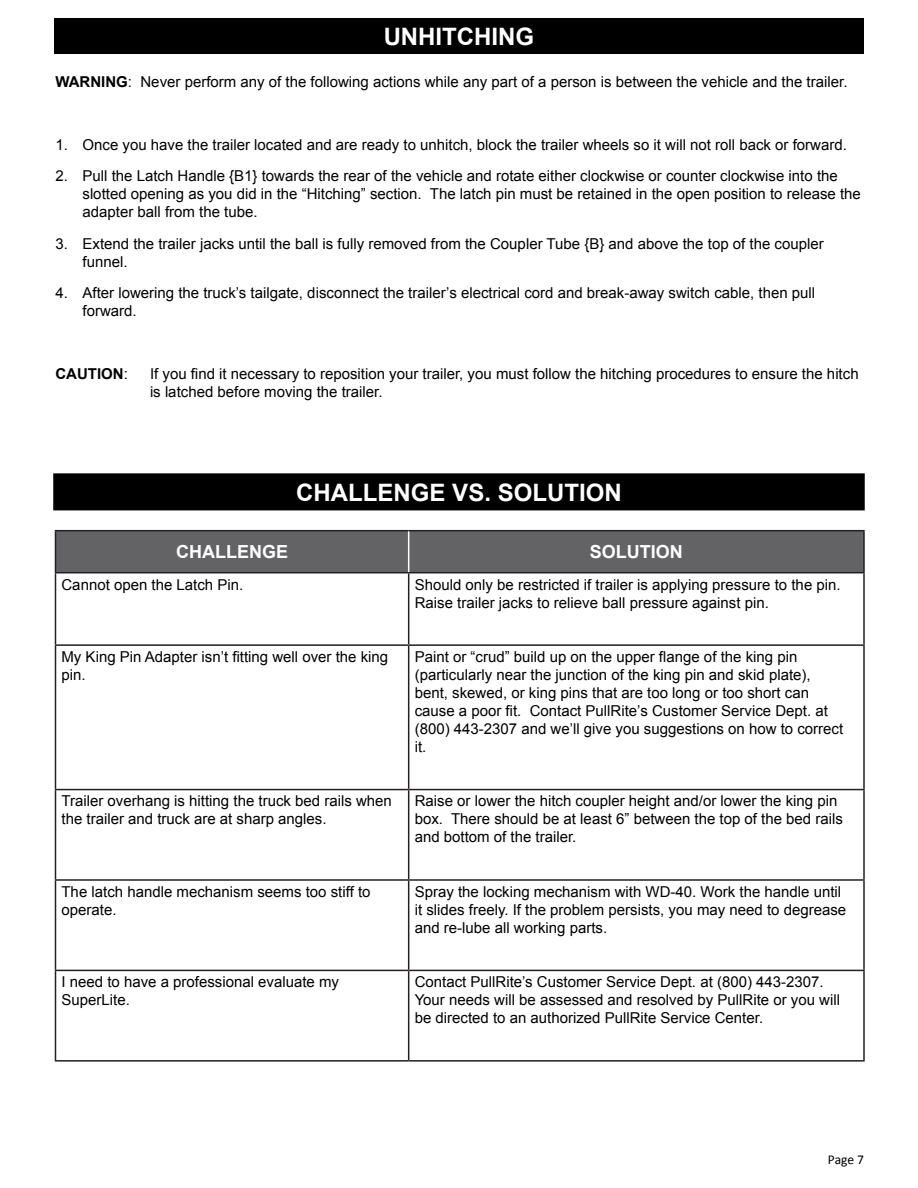
<style>
.page{position:relative;width:918px;height:1188px;background:#fff}
.page>*{position:absolute;margin:0;border:0;box-sizing:border-box;transform-origin:0 0}
.t1{font:700 24px "Arial";color:#fff}
.t2{font:700 18px "Arial";color:#fff}
.t3{font:15px/18px "Arial";color:#000}
.t4{font:700 15px "Arial";color:#000}
.t5{font:13.5px "Calibri";color:#000}
.s1{font-weight:700}
.s2{font-weight:400}
</style>
<div class="page">
<div style="left:54px;top:474px;width:810px;height:36px;background:#000"></div>
<div style="left:53px;top:473px;width:812px;height:37px;border:2px solid #000"></div>
<div style="left:54px;top:18px;width:810px;height:36px;background:#000"></div>
<div style="left:56px;top:531px;width:807px;height:41px;background:#636366"></div>
<hr style="left:55px;top:530px;width:354px;height:1px;background:#231f20">
<hr style="left:55px;top:531px;width:1px;height:41px;background:#231f20">
<hr style="left:409px;top:530px;width:456px;height:1px;background:#231f20">
<hr style="left:863px;top:531px;width:2px;height:41px;background:#231f20">
<hr style="left:55px;top:572px;width:354px;height:1px;background:#231f20">
<hr style="left:55px;top:573px;width:1px;height:71px;background:#231f20">
<hr style="left:409px;top:572px;width:456px;height:1px;background:#231f20">
<hr style="left:408px;top:573px;width:1px;height:71px;background:#231f20">
<hr style="left:863px;top:573px;width:2px;height:71px;background:#231f20">
<hr style="left:55px;top:644px;width:354px;height:2px;background:#231f20">
<hr style="left:55px;top:646px;width:1px;height:143px;background:#231f20">
<hr style="left:409px;top:644px;width:456px;height:2px;background:#231f20">
<hr style="left:408px;top:646px;width:1px;height:143px;background:#231f20">
<hr style="left:863px;top:646px;width:2px;height:143px;background:#231f20">
<hr style="left:55px;top:789px;width:354px;height:1px;background:#231f20">
<hr style="left:55px;top:790px;width:1px;height:89px;background:#231f20">
<hr style="left:409px;top:789px;width:456px;height:1px;background:#231f20">
<hr style="left:408px;top:790px;width:1px;height:89px;background:#231f20">
<hr style="left:863px;top:790px;width:2px;height:89px;background:#231f20">
<hr style="left:55px;top:879px;width:354px;height:2px;background:#231f20">
<hr style="left:55px;top:881px;width:1px;height:89px;background:#231f20">
<hr style="left:409px;top:879px;width:456px;height:2px;background:#231f20">
<hr style="left:408px;top:881px;width:1px;height:89px;background:#231f20">
<hr style="left:863px;top:881px;width:2px;height:89px;background:#231f20">
<hr style="left:55px;top:970px;width:354px;height:1px;background:#231f20">
<hr style="left:55px;top:971px;width:1px;height:89px;background:#231f20">
<hr style="left:409px;top:970px;width:456px;height:1px;background:#231f20">
<hr style="left:408px;top:971px;width:1px;height:89px;background:#231f20">
<hr style="left:863px;top:971px;width:2px;height:89px;background:#231f20">
<hr style="left:55px;top:1060px;width:354px;height:2px;background:#231f20">
<hr style="left:409px;top:1060px;width:456px;height:2px;background:#231f20">
<hr style="left:408px;top:531px;width:1px;height:41px;background:#fff">
<h1 class="t1" style="left:384px;top:21px;width:152px">UNHITCHING</h1>
<p class="t3" style="left:56px;top:73px;width:794px"><span class="s1">WARNING</span>: Never perform any of the following actions while any part of a person is between the vehicle and the trailer.</p>
<p class="t3" style="left:56px;top:136px;width:793px">1. Once you have the trailer located and are ready to unhitch, block the trailer wheels so it will not roll back or forward.</p>
<p class="t3" style="left:82px;top:167px;width:780px;text-indent:-27px">2. Pull the Latch Handle {B1} towards the rear of the vehicle and rotate either clockwise or counter clockwise into the slotted opening as you did in the “Hitching” section. The latch pin must be retained in the open position to release the adapter ball from the tube.</p>
<p class="t3" style="left:82px;top:235px;width:743px;text-indent:-27px">3. Extend the trailer jacks until the ball is fully removed from the Coupler Tube {B} and above the top of the coupler funnel.</p>
<p class="t3" style="left:82px;top:284px;width:734px;text-indent:-27px">4. After lowering the truck’s tailgate, disconnect the trailer’s electrical cord and break-away switch cable, then pull forward.</p>
<p class="t4" style="left:56px;top:364px;width:74px">CAUTION<span class="s2">:</span></p>
<p class="t3" style="left:150px;top:365px;width:710px">If you find it necessary to reposition your trailer, you must follow the hitching procedures to ensure the hitch is latched before moving the trailer.</p>
<h1 class="t1" style="left:296px;top:476px;width:327px">CHALLENGE VS. SOLUTION</h1>
<p class="t2" style="left:176px;top:540px;width:113px">CHALLENGE</p>
<p class="t2" style="left:590px;top:540px;width:95px">SOLUTION</p>
<p class="t3" style="left:62px;top:576px;width:183px">Cannot open the Latch Pin.</p>
<p class="t3" style="left:415px;top:576px;width:428px">Should only be restricted if trailer is applying pressure to the pin.<br>Raise trailer jacks to relieve ball pressure against pin.</p>
<p class="t3" style="left:62px;top:648px;width:328px">My King Pin Adapter isn’t fitting well over the king pin.</p>
<p class="t3" style="left:415px;top:648px;width:430px">Paint or “crud” build up on the upper flange of the king pin (particularly near the junction of the king pin and skid plate), bent, skewed, or king pins that are too long or too short can cause a poor fit. Contact PullRite’s Customer Service Dept. at (800) 443-2307 and we’ll give you suggestions on how to correct it.</p>
<p class="t3" style="left:62px;top:792px;width:332px">Trailer overhang is hitting the truck bed rails when the trailer and truck are at sharp angles.</p>
<p class="t3" style="left:415px;top:792px;width:430px">Raise or lower the hitch coupler height and/or lower the king pin box. There should be at least 6” between the top of the bed rails and bottom of the trailer.</p>
<p class="t3" style="left:62px;top:883px;width:311px">The latch handle mechanism seems too stiff to operate.</p>
<p class="t3" style="left:415px;top:883px;width:433px">Spray the locking mechanism with WD-40. Work the handle until it slides freely. If the problem persists, you may need to degrease and re-lube all working parts.</p>
<p class="t3" style="left:62px;top:973px;width:279px">I need to have a professional evaluate my<br>SuperLite.</p>
<p class="t3" style="left:415px;top:973px;width:427px">Contact PullRite’s Customer Service Dept. at (800) 443-2307.<br>Your needs will be assessed and resolved by PullRite or you will be directed to an authorized PullRite Service Center.</p>
<p class="t5" style="left:828px;top:1151px;width:38px">Page 7</p>
</div>
